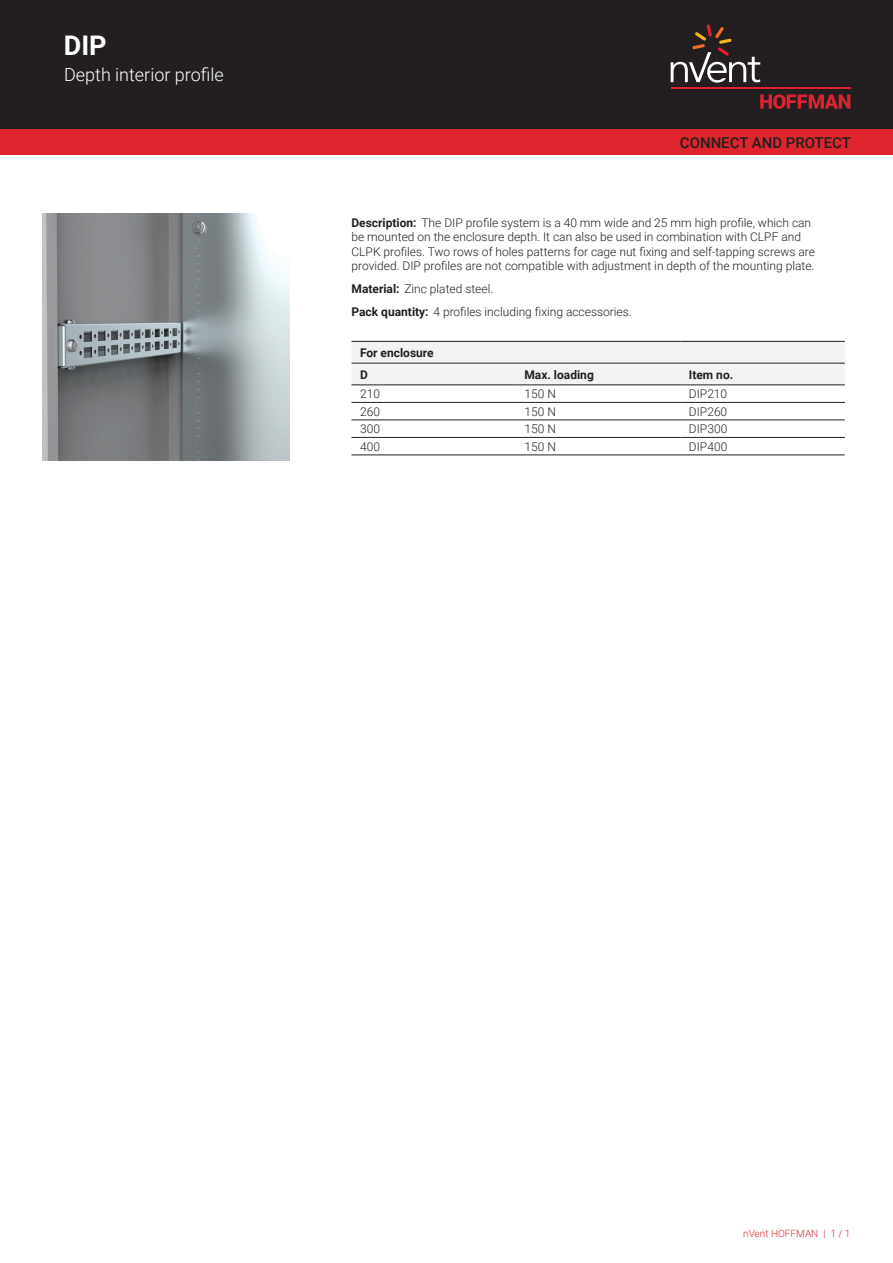
<style>
.page{position:relative;width:893px;height:1263px;background:#fff}
.page>*{position:absolute;margin:0;border:0;box-sizing:border-box;transform-origin:0 0}
.t1{font:700 27px "Roboto";color:#fff}
.t2{font:300 18px "Roboto";color:#fff}
.t3{font:500 15px "Roboto";color:#231f20}
.t4{font:300 12px/14.4px "Roboto";color:#231f20}
.t5{font:700 12px/21.8px "Roboto";color:#231f20}
.t6{font:300 10.05px "Roboto";color:#de252e}
.s1{font-weight:700}
</style>
<div class="page">
<div style="left:0;top:0;width:893px;height:129px;background:#231f20"></div>
<svg style="left:760px;top:94px;width:90px;height:15px"></svg>
<hr style="left:671px;top:88px;width:179px;height:1px;background:#db2230">
<svg style="left:671px;top:24px;width:89px;height:59px"></svg>
<div style="left:0;top:129px;width:893px;height:26px;background:#de252e"></div>
<div style="left:351px;top:342px;width:494px;height:43px;background:#f2f3f4"></div>
<hr style="left:351px;top:341px;width:165px;height:1px;background:#231f20">
<hr style="left:516px;top:341px;width:164px;height:1px;background:#231f20">
<hr style="left:680px;top:341px;width:165px;height:1px;background:#231f20">
<hr style="left:351px;top:402px;width:165px;height:1px;background:#231f20">
<hr style="left:516px;top:402px;width:164px;height:1px;background:#231f20">
<hr style="left:680px;top:402px;width:165px;height:1px;background:#231f20">
<hr style="left:351px;top:420px;width:165px;height:1px;background:#231f20">
<hr style="left:516px;top:420px;width:164px;height:1px;background:#231f20">
<hr style="left:680px;top:420px;width:165px;height:1px;background:#231f20">
<hr style="left:351px;top:437px;width:165px;height:1px;background:#231f20">
<hr style="left:516px;top:437px;width:164px;height:1px;background:#231f20">
<hr style="left:680px;top:437px;width:165px;height:1px;background:#231f20">
<hr style="left:351px;top:455px;width:165px;height:1px;background:#231f20">
<hr style="left:516px;top:455px;width:164px;height:1px;background:#231f20">
<hr style="left:680px;top:455px;width:165px;height:1px;background:#231f20">
<hr style="left:351px;top:363px;width:165px;height:1px;background:#231f20">
<hr style="left:516px;top:363px;width:164px;height:1px;background:#231f20">
<hr style="left:680px;top:363px;width:165px;height:1px;background:#231f20">
<hr style="left:351px;top:385px;width:165px;height:1px;background:#231f20">
<hr style="left:516px;top:385px;width:164px;height:1px;background:#231f20">
<hr style="left:680px;top:385px;width:165px;height:1px;background:#231f20">
<img style="left:43px;top:213px;width:246px;height:247px">
<h1 class="t1" style="left:64px;top:27px;width:44px">DIP</h1>
<h2 class="t2" style="left:64px;top:62px;width:161px">Depth interior profile</h2>
<p class="t3" style="left:680px;top:132px;width:173px">CONNECT AND PROTECT</p>
<p class="t4" style="left:351px;top:215px;width:465px"><span class="s1">Description:</span> The DIP profile system is a 40 mm wide and 25 mm high profile, which can be mounted on the enclosure depth. It can also be used in combination with CLPF and CLPK profiles. Two rows of holes patterns for cage nut fixing and self-tapping screws are provided. DIP profiles are not compatible with adjustment in depth of the mounting plate.</p>
<p class="t4" style="left:351px;top:277px;width:282px;line-height:23px"><span class="s1">Material:</span> Zinc plated steel.<br><span class="s1">Pack quantity:</span> 4 profiles including fixing accessories.</p>
<p class="t5" style="left:360px;top:341px;width:75px">For enclosure<br>D</p>
<p class="t5" style="left:524px;top:363px;width:71px">Max. loading</p>
<p class="t5" style="left:689px;top:363px;width:46px">Item no.</p>
<p class="t4" style="left:360px;top:386px;width:21px">210</p>
<p class="t4" style="left:524px;top:386px;width:33px">150 N</p>
<p class="t4" style="left:689px;top:386px;width:40px">DIP210</p>
<p class="t4" style="left:360px;top:404px;width:21px">260</p>
<p class="t4" style="left:524px;top:404px;width:33px">150 N</p>
<p class="t4" style="left:689px;top:404px;width:40px">DIP260</p>
<p class="t4" style="left:360px;top:421px;width:21px">300</p>
<p class="t4" style="left:524px;top:421px;width:33px">150 N</p>
<p class="t4" style="left:689px;top:421px;width:40px">DIP300</p>
<p class="t4" style="left:360px;top:439px;width:21px">400</p>
<p class="t4" style="left:524px;top:439px;width:33px">150 N</p>
<p class="t4" style="left:689px;top:439px;width:40px">DIP400</p>
<p class="t6" style="left:743px;top:1226px;width:109px">nVent HOFFMAN | 1 / 1</p>
</div>
